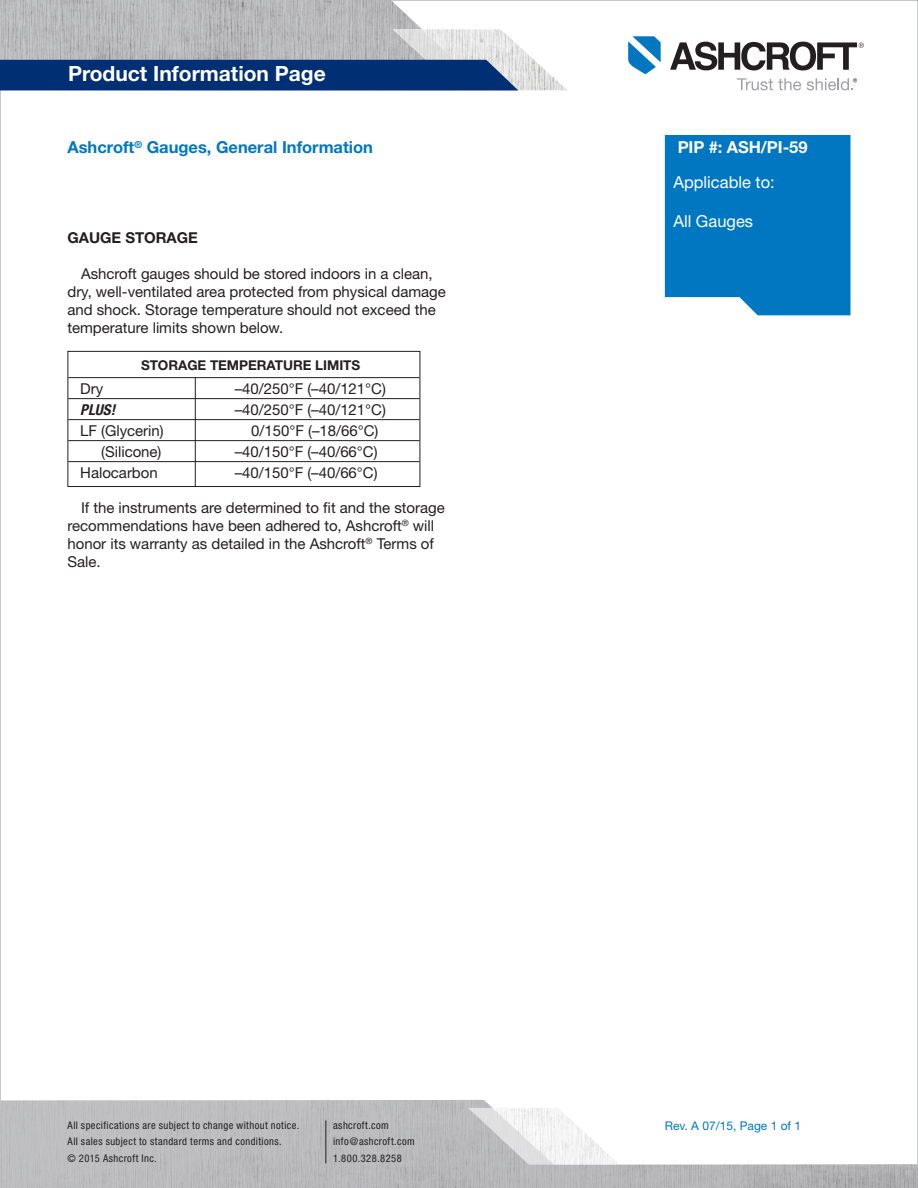
<style>
.page{position:relative;width:918px;height:1188px;background:#fff}
.page>*{position:absolute;margin:0;border:0;box-sizing:border-box;transform-origin:0 0}
.t1{font:700 21px "Helvetica Neue";color:#fff}
.t2{font:700 16.5px "Helvetica Neue";color:#0077c0}
.t3{font:16.5px "Helvetica Neue";color:#fff}
.t4{font:700 16.5px "Helvetica Neue";letter-spacing:-.005em;color:#fff}
.t5{font:15px/18px "Helvetica Neue";color:#231f20}
.t6{font:700 15px "Helvetica Neue";color:#231f20}
.t7{font:italic 700 condensed 15px "Helvetica Neue";color:#231f20}
.t8{font:700 13.5px "Helvetica Neue";color:#231f20}
.t9{font:12px "Helvetica Neue";color:#0077c0}
.t10{font:condensed 10.5px/16.5px "Helvetica Neue";letter-spacing:.04em;color:#231f20}
</style>
<div class="page">
<hr style="left:8px;top:90px;width:451px;height:1px;background:#ceced0">
<img style="left:0;top:0;width:459px;height:29px">
<svg style="left:0;top:29px;width:567px;height:61px;background:#7085a3"></svg>
<svg style="left:737px;top:78px;width:64px;height:12px"></svg>
<svg style="left:628px;top:36px;width:33px;height:38px"></svg>
<svg style="left:670px;top:42px;width:194px;height:28px"></svg>
<svg style="left:807px;top:78px;width:50px;height:12px"></svg>
<svg style="left:0;top:1100px;width:918px;height:88px;fill:#bdbec0"></svg>
<svg style="left:468px;top:1108px;width:151px;height:57px"></svg>
<div style="left:665px;top:135px;width:185px;height:180px;background:#0077c0"></div>
<hr style="left:325px;top:1120px;width:1px;height:43px;background:#231f20">
<hr style="left:68px;top:377px;width:352px;height:1px;background:#231f20">
<hr style="left:68px;top:398px;width:352px;height:1px;background:#231f20">
<hr style="left:68px;top:419px;width:352px;height:1px;background:#231f20">
<hr style="left:68px;top:440px;width:352px;height:1px;background:#231f20">
<hr style="left:68px;top:461px;width:352px;height:1px;background:#231f20">
<div style="left:68px;top:351px;width:352px;height:136px;border:1px solid #231f20"></div>
<hr style="left:195px;top:377px;width:1px;height:110px;background:#231f20">
<p class="t1" style="left:68px;top:60px;width:259px">Product Information Page</p>
<p class="t2" style="left:68px;top:137px;width:307px">Ashcroft<sup>®</sup> Gauges, General Information</p>
<p class="t6" style="left:68px;top:228px;width:132px">GAUGE STORAGE</p>
<p class="t5" style="left:68px;top:264px;width:380px;text-indent:14px">Ashcroft gauges should be stored indoors in a clean, dry, well-ventilated area protected from physical damage and shock. Storage temperature should not exceed the temperature limits shown below.</p>
<p class="t8" style="left:141px;top:357px;width:221px">STORAGE TEMPERATURE LIMITS</p>
<p class="t5" style="left:80px;top:379px;width:24px">Dry</p>
<p class="t5" style="left:235px;top:379px;width:153px">–40/250°F (–40/121°C)</p>
<p class="t7" style="left:80px;top:400px;width:36px">PLUS!</p>
<p class="t5" style="left:235px;top:400px;width:153px">–40/250°F (–40/121°C)</p>
<p class="t5" style="left:80px;top:421px;width:85px">LF (Glycerin)</p>
<p class="t5" style="left:251px;top:421px;width:129px">0/150°F (–18/66°C)</p>
<p class="t5" style="left:101px;top:442px;width:62px">(Silicone)</p>
<p class="t5" style="left:235px;top:442px;width:144px">–40/150°F (–40/66°C)</p>
<p class="t5" style="left:80px;top:463px;width:79px">Halocarbon</p>
<p class="t5" style="left:235px;top:463px;width:144px">–40/150°F (–40/66°C)</p>
<p class="t5" style="left:68px;top:498px;width:379px;text-indent:14px">If the instruments are determined to fit and the storage recommendations have been adhered to, Ashcroft<sup>®</sup> will honor its warranty as detailed in the Ashcroft<sup>®</sup> Terms of Sale.</p>
<p class="t4" style="left:678px;top:137px;width:131px">PIP #: ASH/PI-59</p>
<p class="t3" style="left:673px;top:172px;width:103px">Applicable to:</p>
<p class="t3" style="left:673px;top:212px;width:81px">All Gauges</p>
<p class="t10" style="left:68px;top:1117px;width:233px">All specifications are subject to change without notice.<br>All sales subject to standard terms and conditions.<br>© 2015 Ashcroft Inc.</p>
<p class="t10" style="left:333px;top:1117px;width:83px">ashcroft.com info@ashcroft.com<br>1.800.328.8258</p>
<p class="t9" style="left:665px;top:1118px;width:138px">Rev. A 07/15, Page 1 of 1</p>
</div>
